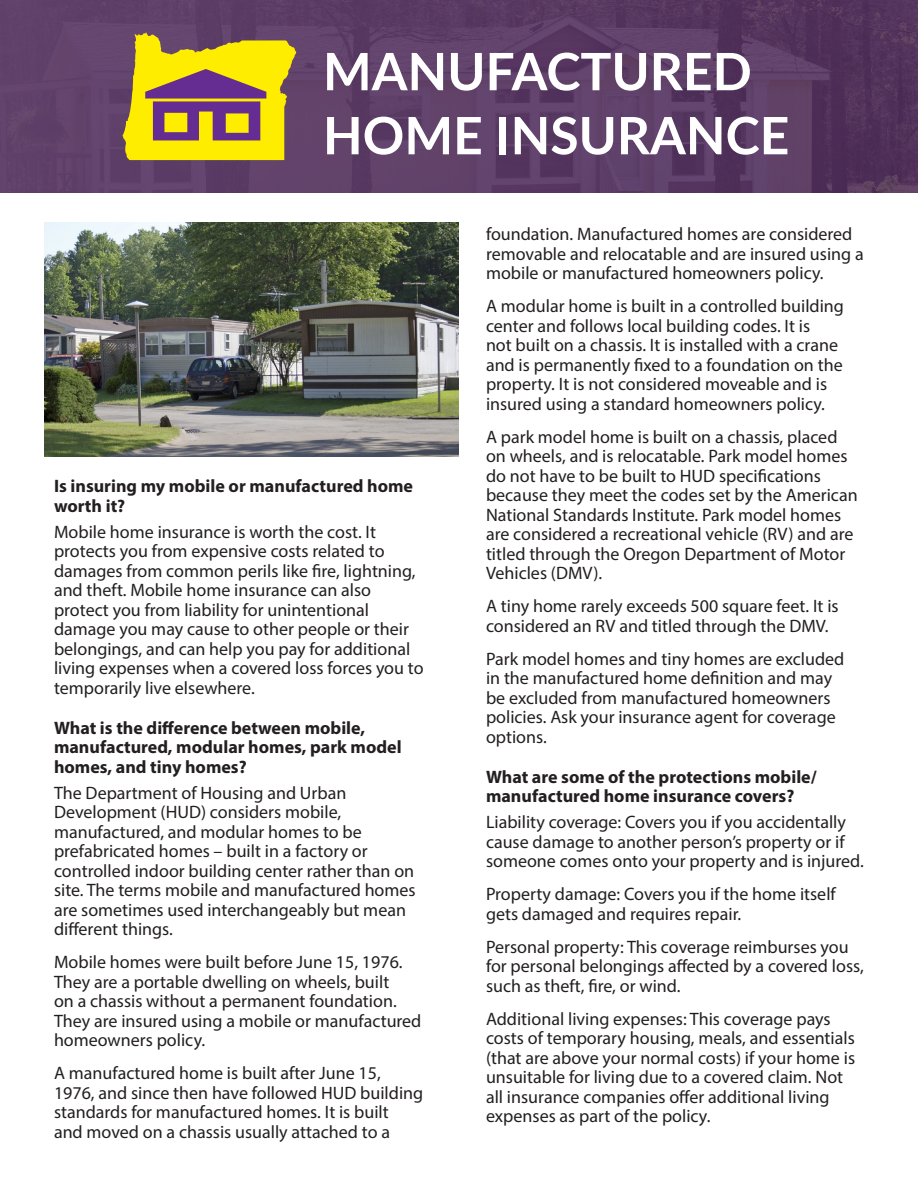
<style>
.page{position:relative;width:918px;height:1188px;background:#fff}
.page>*{position:absolute;margin:0;border:0;box-sizing:border-box;transform-origin:0 0}
.t1{font:700 51.6px "Lato";color:#fff}
.body{font:18px/19.5px "Myriad Pro";color:#231f20}
.t2{font:700 18px/19.5px "Myriad Pro";color:#231f20}
</style>
<div class="page">
<div style="left:0;top:0;width:918px;height:193px;background:linear-gradient(to right,#63446d,#55365f)"></div>
<svg style="left:122px;top:32px;width:175px;height:128px;background:#bea135"></svg>
<img style="left:44px;top:222px;width:415px;height:234px">
<p class="t1" style="left:323px;top:34px;width:430px">MANUFACTURED</p>
<p class="t1" style="left:323px;top:98px;width:468px">HOME INSURANCE</p>
<p class="t2" style="left:54px;top:476px;width:361px">Is insuring my mobile or manufactured home worth it?</p>
<p class="body" style="left:54px;top:522px;width:371px">Mobile home insurance is worth the cost. It protects you from expensive costs related to damages from common perils like fire, lightning, and theft. Mobile home insurance can also protect you from liability for unintentional damage you may cause to other people or their belongings, and can help you pay for additional living expenses when a covered loss forces you to temporarily live elsewhere.</p>
<p class="t2" style="left:54px;top:717px;width:349px">What is the difference between mobile, manufactured, modular homes, park model homes, and tiny homes?</p>
<p class="body" style="left:54px;top:783px;width:363px">The Department of Housing and Urban Development (HUD) considers mobile, manufactured, and modular homes to be prefabricated homes – built in a factory or controlled indoor building center rather than on site. The terms mobile and manufactured homes are sometimes used interchangeably but mean different things.</p>
<p class="body" style="left:54px;top:952px;width:369px">Mobile homes were built before June 15, 1976.<br>They are a portable dwelling on wheels, built<br>on a chassis without a permanent foundation.<br>They are insured using a mobile or manufactured homeowners policy.</p>
<p class="body" style="left:54px;top:1063px;width:371px">A manufactured home is built after June 15, 1976, and since then have followed HUD building standards for manufactured homes. It is built<br>and moved on a chassis usually attached to a</p>
<p class="body" style="left:486px;top:224px;width:379px">foundation. Manufactured homes are considered removable and relocatable and are insured using a mobile or manufactured homeowners policy.</p>
<p class="body" style="left:486px;top:296px;width:360px">A modular home is built in a controlled building center and follows local building codes. It is<br>not built on a chassis. It is installed with a crane and is permanently fixed to a foundation on the property. It is not considered moveable and is insured using a standard homeowners policy.</p>
<p class="body" style="left:486px;top:427px;width:373px">A park model home is built on a chassis, placed on wheels, and is relocatable. Park model homes do not have to be built to HUD specifications because they meet the codes set by the American National Standards Institute. Park model homes are considered a recreational vehicle (RV) and are titled through the Oregon Department of Motor Vehicles (DMV).</p>
<p class="body" style="left:486px;top:596px;width:354px">A tiny home rarely exceeds 500 square feet. It is considered an RV and titled through the DMV.</p>
<p class="body" style="left:486px;top:649px;width:360px">Park model homes and tiny homes are excluded in the manufactured home definition and may be excluded from manufactured homeowners policies. Ask your insurance agent for coverage options.</p>
<p class="t2" style="left:486px;top:766px;width:332px">What are some of the protections mobile/ manufactured home insurance covers?</p>
<p class="body" style="left:486px;top:812px;width:379px">Liability coverage: Covers you if you accidentally cause damage to another person’s property or if someone comes onto your property and is injured.</p>
<p class="body" style="left:486px;top:884px;width:351px">Property damage: Covers you if the home itself gets damaged and requires repair.</p>
<p class="body" style="left:486px;top:937px;width:379px">Personal property: This coverage reimburses you for personal belongings affected by a covered loss, such as theft, fire, or wind.</p>
<p class="body" style="left:486px;top:1009px;width:371px">Additional living expenses: This coverage pays costs of temporary housing, meals, and essentials (that are above your normal costs) if your home is unsuitable for living due to a covered claim. Not all insurance companies offer additional living expenses as part of the policy.</p>
</div>
